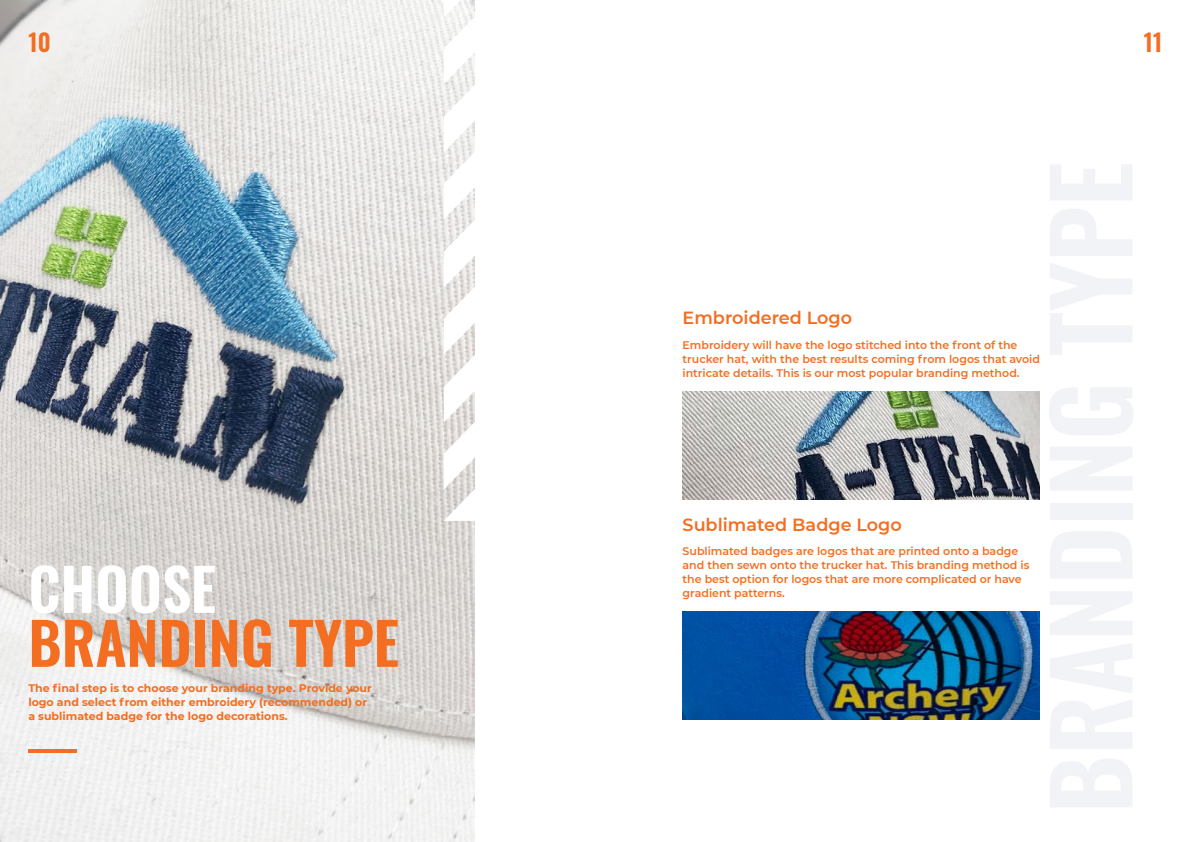
<style>
.page{position:relative;width:1191px;height:842px;background:#fff}
.page>*{position:absolute;margin:0;border:0;box-sizing:border-box;transform-origin:0 0}
.t1{font:58px "Oswald";color:#f36e21}
.t2{font:58px "Oswald";color:#fff}
.t3{font:24px "Oswald";color:#f36e21}
.t4{font:600 17.6px "Montserrat";color:#f36e21}
.t5{font:600 11px/14px "Montserrat";color:#f36e21}
.t6{font:700 11px/14px "Montserrat";color:#f36e21}
</style>
<div class="page">
<img style="left:0;top:0;width:475px;height:842px">
<hr style="left:28px;top:749px;width:49px;height:3px;background:#f36e21">
<svg style="left:444px;top:0;width:31px;height:521px"></svg>
<img style="left:682px;top:611px;width:358px;height:109px">
<img style="left:682px;top:391px;width:358px;height:108px">
<h2 class="t3" style="left:28px;top:21px;width:24px">10</h2>
<h2 class="t3" style="left:1143px;top:21px;width:20px">11</h2>
<h3 class="t4" style="left:682px;top:305px;width:171px">Embroidered Logo</h3>
<p class="t5" style="left:682px;top:338px;width:359px">Embroidery will have the logo stitched into the front of the trucker hat, with the best results coming from logos that avoid intricate details. This is our most popular branding method.</p>
<h1 class="t2" style="left:28px;top:538px;width:189px">CHOOSE</h1>
<h1 class="t1" style="left:28px;top:592px;width:372px">BRANDING TYPE</h1>
<p class="t6" style="left:28px;top:680px;width:345px">The final step is to choose your branding type. Provide your logo and select from either embroidery (recommended) or a sublimated badge for the logo decorations.</p>
<h3 class="t4" style="left:682px;top:512px;width:221px">Sublimated Badge Logo</h3>
<p class="t5" style="left:682px;top:544px;width:348px">Sublimated badges are logos that are printed onto a badge and then sewn onto the trucker hat. This branding method is the best option for logos that are more complicated or have gradient patterns.</p>
</div>
